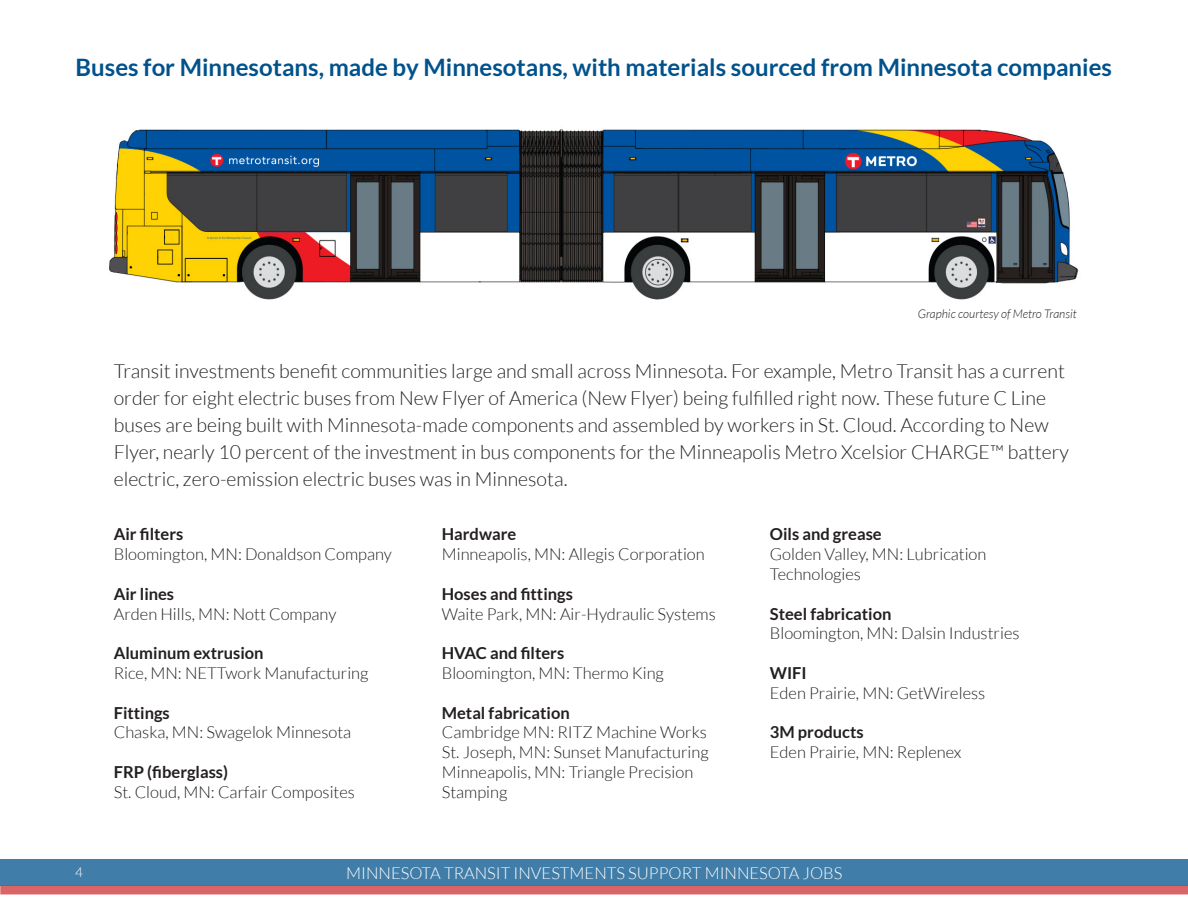
<style>
.page{position:relative;width:1188px;height:918px;background:#fff}
.page>*{position:absolute;margin:0;border:0;box-sizing:border-box;transform-origin:0 0}
.Subheads{font:700 24px "Lato";color:#00528c}
.Body_Text{font:300 19.5px/27px "Lato";color:#231f20}
.Footnote_Text{font:300 16.5px/19.8px "Lato";color:#231f20}
.Footnote_Text-2{font:700 16.5px "Lato";color:#231f20}
.t1{font:300 16.5px "Lato";color:#fff}
.t2{font:300 13.5px "Lato";color:#fff}
.t3{font:italic 300 12px "Lato";color:#231f20}
</style>
<div class="page">
<div style="left:0;top:859px;width:1188px;height:26px;background:#407da8"></div>
<div style="left:0;top:885px;width:1188px;height:9px;background:#d86666"></div>
<img style="left:109px;top:129px;width:970px;height:171px">
<p class="Subheads" style="left:76px;top:54px;width:1038px">Buses for Minnesotans, made by Minnesotans, with materials sourced from Minnesota companies</p>
<p class="t3" style="left:918px;top:308px;width:160px">Graphic courtesy of Metro Transit</p>
<p class="Body_Text" style="left:114px;top:357px;width:957px">Transit investments benefit communities large and small across Minnesota. For example, Metro Transit has a current order for eight electric buses from New Flyer of America (New Flyer) being fulfilled right now. These future C Line buses are being built with Minnesota-made components and assembled by workers in St. Cloud. According to New Flyer, nearly 10 percent of the investment in bus components for the Minneapolis Metro Xcelsior CHARGE™ battery electric, zero-emission electric buses was in Minnesota.</p>
<p class="Footnote_Text-2" style="left:114px;top:525px;width:71px">Air filters</p>
<p class="Footnote_Text" style="left:114px;top:544px;width:280px">Bloomington, MN: Donaldson Company</p>
<p class="Footnote_Text-2" style="left:114px;top:584px;width:62px">Air lines</p>
<p class="Footnote_Text" style="left:114px;top:604px;width:224px">Arden Hills, MN: Nott Company</p>
<p class="Footnote_Text-2" style="left:114px;top:644px;width:151px">Aluminum extrusion</p>
<p class="Footnote_Text" style="left:114px;top:663px;width:256px">Rice, MN: NETTwork Manufacturing</p>
<p class="Footnote_Text-2" style="left:114px;top:703px;width:58px">Fittings</p>
<p class="Footnote_Text" style="left:114px;top:723px;width:239px">Chaska, MN: Swagelok Minnesota</p>
<p class="Footnote_Text-2" style="left:114px;top:762px;width:116px">FRP (fiberglass)</p>
<p class="Footnote_Text" style="left:114px;top:782px;width:243px">St. Cloud, MN: Carfair Composites</p>
<p class="Footnote_Text-2" style="left:442px;top:525px;width:76px">Hardware</p>
<p class="Footnote_Text" style="left:442px;top:544px;width:264px">Minneapolis, MN: Allegis Corporation</p>
<p class="Footnote_Text-2" style="left:442px;top:584px;width:133px">Hoses and fittings</p>
<p class="Footnote_Text" style="left:442px;top:604px;width:276px">Waite Park, MN: Air-Hydraulic Systems</p>
<p class="Footnote_Text-2" style="left:442px;top:644px;width:124px">HVAC and filters</p>
<p class="Footnote_Text" style="left:442px;top:663px;width:224px">Bloomington, MN: Thermo King</p>
<p class="Footnote_Text-2" style="left:442px;top:703px;width:129px">Metal fabrication</p>
<p class="Footnote_Text" style="left:442px;top:723px;width:267px">Cambridge MN: RITZ Machine Works</p>
<p class="Footnote_Text" style="left:442px;top:742px;width:268px">St. Joseph, MN: Sunset Manufacturing</p>
<p class="Footnote_Text" style="left:442px;top:762px;width:253px">Minneapolis, MN: Triangle Precision<br>Stamping</p>
<p class="Footnote_Text-2" style="left:770px;top:525px;width:113px">Oils and grease</p>
<p class="Footnote_Text" style="left:770px;top:544px;width:218px">Golden Valley, MN: Lubrication<br>Technologies</p>
<p class="Footnote_Text-2" style="left:770px;top:604px;width:123px">Steel fabrication</p>
<p class="Footnote_Text" style="left:770px;top:624px;width:251px">Bloomington, MN: Dalsin Industries</p>
<p class="Footnote_Text-2" style="left:770px;top:663px;width:38px">WIFI</p>
<p class="Footnote_Text" style="left:770px;top:683px;width:217px">Eden Prairie, MN: GetWireless</p>
<p class="Footnote_Text-2" style="left:770px;top:723px;width:95px">3M products</p>
<p class="Footnote_Text" style="left:770px;top:742px;width:193px">Eden Prairie, MN: Replenex</p>
<p class="t2" style="left:75px;top:865px;width:9px">4</p>
<p class="t1" style="left:346px;top:864px;width:498px">MINNESOTA TRANSIT INVESTMENTS SUPPORT MINNESOTA JOBS</p>
</div>
